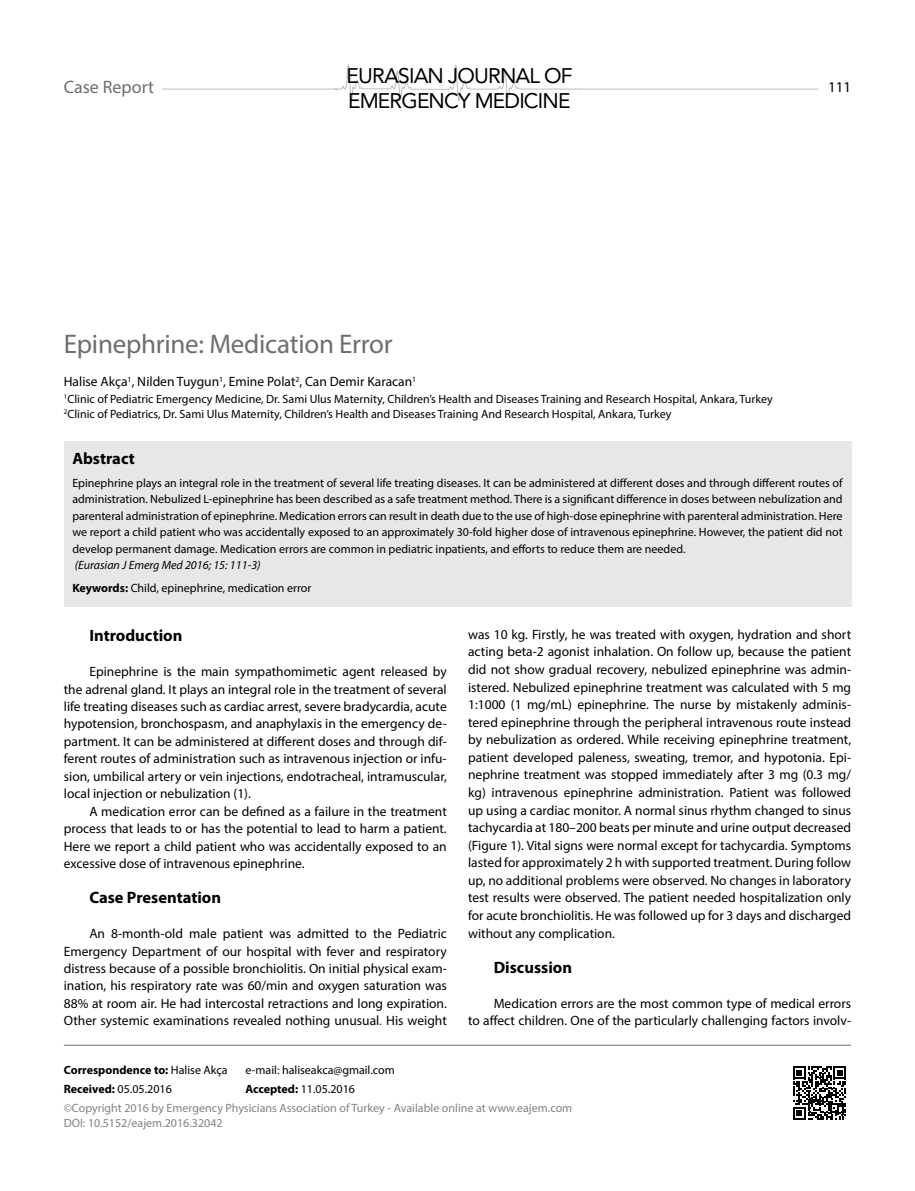
<style>
.page{position:relative;width:915px;height:1191px;background:#fff}
.page>*{position:absolute;margin:0;border:0;box-sizing:border-box;transform-origin:0 0}
.t1{font:27px "Myriad Pro";letter-spacing:-.01em;color:#6d6e71}
.t2{font:21px/24.3px "Avenir LT Std";letter-spacing:-.04em;color:#000}
.t3{font:18px "Myriad Pro";color:#6d6e71}
.t4{font:700 16.5px "Myriad Pro";color:#000}
.t5{font:15px "Myriad Pro";color:#000}
.t6{font:13.5px/17.5px "Myriad Pro";color:#000;text-align:justify}
.t7{font:12px/16.5px "Myriad Pro";color:#000}
.t8{font:12px/19.2px "Myriad Pro";color:#808285}
.t9{font:700 12px "Myriad Pro";color:#000}
.s1{font-style:italic}
.s2{font-weight:700}
.s3{color:#444}
.s4{font-weight:400}
.s5{font-weight:700;color:#000}
.s6{color:#000}
</style>
<div class="page">
<hr style="left:64px;top:1044px;width:786px;height:1px;background:#6d6e71">
<svg style="left:793px;top:1066px;width:52px;height:53px"></svg>
<hr style="left:162px;top:89px;width:656px;height:1px;background:#bcbec0">
<svg style="left:333px;top:64px;width:248px;height:37px"></svg>
<div style="left:64px;top:441px;width:786px;height:166px;background:#e6e7e8"></div>
<h3 class="t3" style="left:64px;top:76px;width:92px">Case Report</h3>
<h2 class="t2" style="left:346px;top:64px;width:227px">EURASIAN JOURNAL OF<br>EMERGENCY MEDICINE</h2>
<p class="t5" style="left:827px;top:78px;width:25px">111</p>
<h1 class="t1" style="left:64px;top:327px;width:330px">Epinephrine: Medication Error</h1>
<p class="t6" style="left:64px;top:372px;width:354px">Halise Akça<sup>1</sup>, Nilden Tuygun<sup>1</sup>, Emine Polat<sup>2</sup>, Can Demir Karacan<sup>1</sup></p>
<p class="t7" style="left:64px;top:391px;width:710px;line-height:15px"><sup>1</sup>Clinic of Pediatric Emergency Medicine, Dr. Sami Ulus Maternity, Children’s Health and Diseases Training and Research Hospital, Ankara, Turkey<br><sup>2</sup>Clinic of Pediatrics, Dr. Sami Ulus Maternity, Children’s Health and Diseases Training And Research Hospital, Ankara, Turkey</p>
<p class="t4" style="left:72px;top:447px;width:64px">Abstract</p>
<p class="t7" style="left:72px;top:474px;width:771px;text-align:justify">Epinephrine plays an integral role in the treatment of several life treating diseases. It can be administered at different doses and through different routes of administration. Nebulized L-epinephrine has been described as a safe treatment method. There is a significant difference in doses between nebulization and parenteral administration of epinephrine. Medication errors can result in death due to the use of high-dose epinephrine with parenteral administration. Here we report a child patient who was accidentally exposed to an approximately 30-fold higher dose of intravenous epinephrine. However, the patient did not develop permanent damage. Medication errors are common in pediatric inpatients, and efforts to reduce them are needed.</p>
<p class="t7" style="left:72px;top:553px;width:240px;line-height:23px"><span class="s1">(Eurasian J Emerg Med 2016; 15: 111-3)<br></span><span class="s2">Keywords:</span> Child, epinephrine, medication error</p>
<p class="t4" style="left:89px;top:625px;width:95px">Introduction</p>
<p class="t6" style="left:64px;top:662px;width:384px;text-indent:26px">Epinephrine is the main sympathomimetic agent released by the adrenal gland. It plays an integral role in the treatment of several life treating diseases such as cardiac arrest, severe bradycardia, acute hypotension, bronchospasm, and anaphylaxis in the emergency de&shy;partment. It can be administered at different doses and through dif&shy;ferent routes of administration such as intravenous injection or infu&shy;sion, umbilical artery or vein injections, endotracheal, intramuscular, local injection or nebulization (1).</p>
<p class="t6" style="left:64px;top:802px;width:384px;text-indent:26px">A medication error can be defined as a failure in the treatment process that leads to or has the potential to lead to harm a patient.<br>Here we report a child patient who was accidentally exposed to an excessive dose of intravenous epinephrine.</p>
<p class="t4" style="left:89px;top:886px;width:133px">Case Presentation</p>
<p class="t6" style="left:64px;top:924px;width:384px;text-indent:26px">An 8-month-old male patient was admitted to the Pediatric Emergency Department of our hospital with fever and respiratory distress because of a possible bronchiolitis. On initial physical exam&shy;ination, his respiratory rate was 60/min and oxygen saturation was 88% at room air. He had intercostal retractions and long expiration.<br>Other systemic examinations revealed nothing unusual<span class="s3">.</span> His weight</p>
<p class="t6" style="left:468px;top:625px;width:384px">was 10 kg. Firstly, he was treated with oxygen, hydration and short acting beta-2 agonist inhalation. On follow up, because the patient did not show gradual recovery, nebulized epinephrine was admin&shy;istered. Nebulized epinephrine treatment was calculated with 5 mg 1:1000 (1 mg/mL) epinephrine. The nurse by mistakenly adminis&shy;tered epinephrine through the peripheral intravenous route instead by nebulization as ordered. While receiving epinephrine treatment, patient developed paleness, sweating, tremor, and hypotonia. Epi&shy;nephrine treatment was stopped immediately after 3 mg (0.3 mg/ kg) intravenous epinephrine administration. Patient was followed up using a cardiac monitor. A normal sinus rhythm changed to sinus tachycardia at 180–200 beats per minute and urine output decreased (Figure 1). Vital signs were normal except for tachycardia. Symptoms lasted for approximately 2 h with supported treatment. During follow up, no additional problems were observed. No changes in laboratory test results were observed. The patient needed hospitalization only for acute bronchiolitis. He was followed up for 3 days and discharged without any complication.</p>
<p class="t4" style="left:493px;top:956px;width:80px">Discussion</p>
<p class="t6" style="left:468px;top:994px;width:384px;text-align:right">Medication errors are the most common type of medical errors<br>to affect children. One of the particularly challenging factors involv-</p>
<p class="t9" style="left:64px;top:1061px;width:165px">Correspondence to: <span class="s4">Halise Akça</span></p>
<p class="t7" style="left:245px;top:1061px;width:151px">e-mail: haliseakca@gmail.com</p>
<p class="t7" style="left:64px;top:1080px;width:109px"><span class="s2">Received:</span> 05.05.2016</p>
<p class="t8" style="left:64px;top:1079px;width:510px;text-indent:182px"><span class="s5">Accepted:</span> <span class="s6">11.05.2016<br></span>©Copyright 2016 by Emergency Physicians Association of Turkey - Available online at www.eajem.com</p>
<p class="t8" style="left:64px;top:1113px;width:160px">DOI: 10.5152/eajem.2016.32042</p>
</div>
